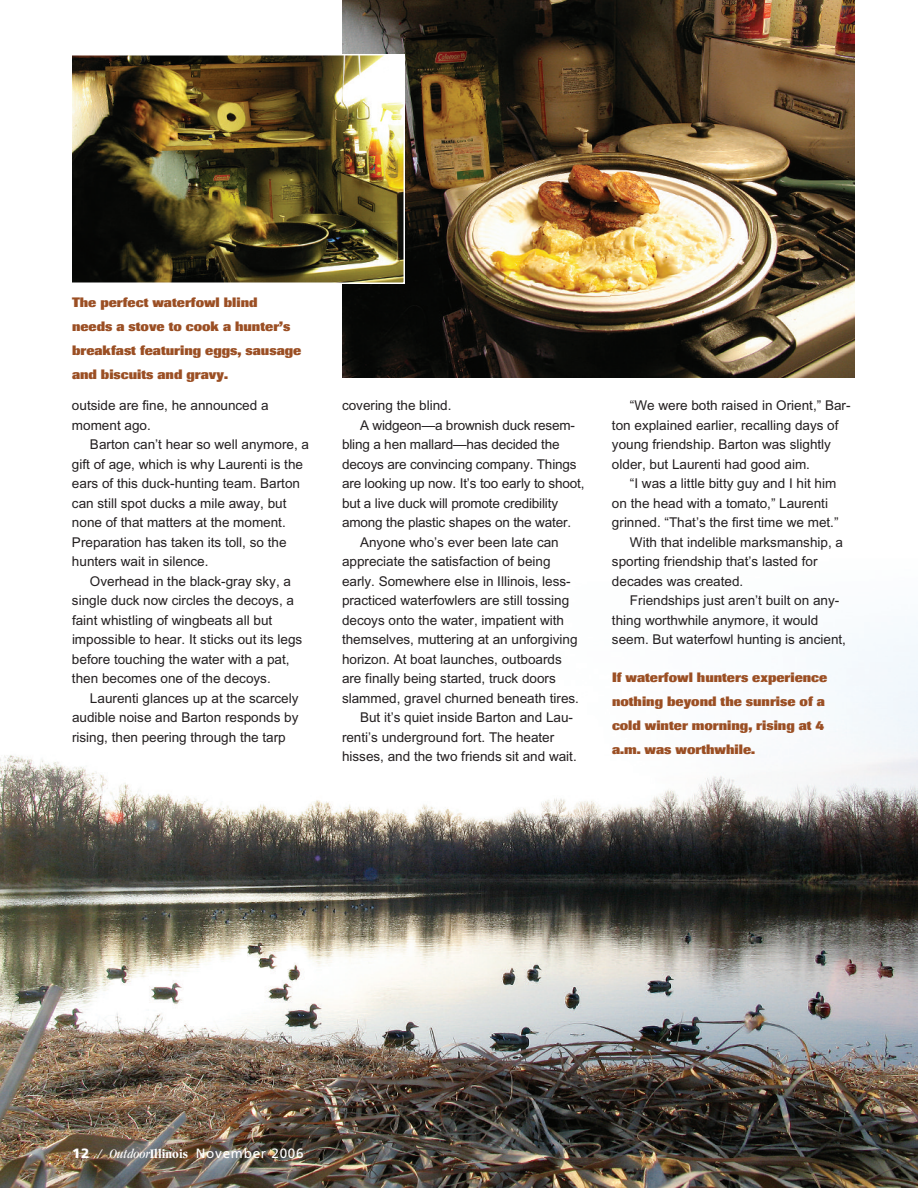
<style>
.page{position:relative;width:918px;height:1188px;background:#fff}
.page>*{position:absolute;margin:0;border:0;box-sizing:border-box;transform-origin:0 0}
.t1{font:13.5px/19.5px "Arial";color:#231f20}
.t2{font:800 13.5px/24px "Imago";color:#9b4f24}
.t3{font:13.5px "Frutiger";letter-spacing:.055em;color:#fff}
.s1{font-weight:900}
.s2{font-family:"Garamond";font-style:italic;font-stretch:condensed}
.s3{font-family:"Garamond";font-weight:700;font-stretch:condensed}
</style>
<div class="page">
<img style="left:0;top:622px;width:918px;height:566px">
<img style="left:342px;top:0;width:513px;height:378px">
<img style="left:73px;top:57px;width:329px;height:224px">
<div style="left:70px;top:54px;width:335px;height:230px;border:2px solid #fff"></div>
<p class="t2" style="left:72px;top:291px;width:231px">The perfect waterfowl blind<br>needs a stove to cook a hunter’s breakfast featuring eggs, sausage and biscuits and gravy.</p>
<p class="t1" style="left:72px;top:397px;width:198px">outside are fine, he announced a moment ago.</p>
<p class="t1" style="left:72px;top:436px;width:239px;text-indent:18px">Barton can’t hear so well anymore, a gift of age, which is why Laurenti is the ears of this duck-hunting team. Barton can still spot ducks a mile away, but none of that matters at the moment.<br>Preparation has taken its toll, so the hunters wait in silence.</p>
<p class="t1" style="left:72px;top:572px;width:232px;text-indent:18px">Overhead in the black-gray sky, a single duck now circles the decoys, a faint whistling of wingbeats all but impossible to hear. It sticks out its legs before touching the water with a pat, then becomes one of the decoys.</p>
<p class="t1" style="left:72px;top:689px;width:228px;text-align:justify;text-indent:18px">Laurenti glances up at the scarcely audible noise and Barton responds by rising, then peering through the tarp</p>
<p class="t1" style="left:342px;top:397px;width:111px">covering the blind.</p>
<p class="t1" style="left:360px;top:416px;width:217px">A widgeon—a brownish duck resem-</p>
<p class="t1" style="left:342px;top:436px;width:219px">bling a hen mallard—has decided the</p>
<p class="t1" style="left:342px;top:455px;width:236px">decoys are convincing company. Things</p>
<p class="t1" style="left:342px;top:475px;width:244px">are looking up now. It’s too early to shoot,</p>
<p class="t1" style="left:342px;top:494px;width:218px">but a live duck will promote credibility</p>
<p class="t1" style="left:342px;top:514px;width:231px">among the plastic shapes on the water.</p>
<p class="t1" style="left:360px;top:533px;width:200px">Anyone who’s ever been late can</p>
<p class="t1" style="left:342px;top:553px;width:210px">appreciate the satisfaction of being</p>
<p class="t1" style="left:342px;top:572px;width:230px">early. Somewhere else in Illinois, less-</p>
<p class="t1" style="left:342px;top:592px;width:229px">practiced waterfowlers are still tossing</p>
<p class="t1" style="left:342px;top:611px;width:224px">decoys onto the water, impatient with</p>
<p class="t1" style="left:342px;top:631px;width:237px">themselves, muttering at an unforgiving</p>
<p class="t1" style="left:342px;top:650px;width:221px">horizon. At boat launches, outboards</p>
<p class="t1" style="left:342px;top:670px;width:215px">are finally being started, truck doors</p>
<p class="t1" style="left:342px;top:689px;width:239px">slammed, gravel churned beneath tires.</p>
<p class="t1" style="left:360px;top:709px;width:215px">But it’s quiet inside Barton and Lau-</p>
<p class="t1" style="left:342px;top:728px;width:214px">renti’s underground fort. The heater</p>
<p class="t1" style="left:342px;top:748px;width:236px">hisses, and the two friends sit and wait.</p>
<p class="t1" style="left:612px;top:397px;width:240px;text-indent:18px">“We were both raised in Orient,” Bar&shy;ton explained earlier, recalling days of young friendship. Barton was slightly older, but Laurenti had good aim.</p>
<p class="t1" style="left:630px;top:475px;width:208px">“I was a little bitty guy and I hit him</p>
<p class="t1" style="left:612px;top:494px;width:218px">on the head with a tomato,” Laurenti</p>
<p class="t1" style="left:612px;top:514px;width:228px">grinned. “That’s the first time we met.”</p>
<p class="t1" style="left:630px;top:533px;width:215px">With that indelible marksmanship, a</p>
<p class="t1" style="left:612px;top:553px;width:207px">sporting friendship that’s lasted for</p>
<p class="t1" style="left:612px;top:572px;width:133px">decades was created.</p>
<p class="t1" style="left:630px;top:592px;width:211px">Friendships just aren’t built on any-</p>
<p class="t1" style="left:612px;top:611px;width:208px">thing worthwhile anymore, it would</p>
<p class="t1" style="left:612px;top:631px;width:236px">seem. But waterfowl hunting is ancient,</p>
<p class="t2" style="left:612px;top:666px;width:217px">If waterfowl hunters experience nothing beyond the sunrise of a cold winter morning, rising at 4 a.m. was worthwhile.</p>
<p class="t3" style="left:72px;top:1148px;width:233px"><span class="s1">12</span> <span class="s2">/ Outdoor</span><span class="s3">Illinois</span> November 2006</p>
</div>
